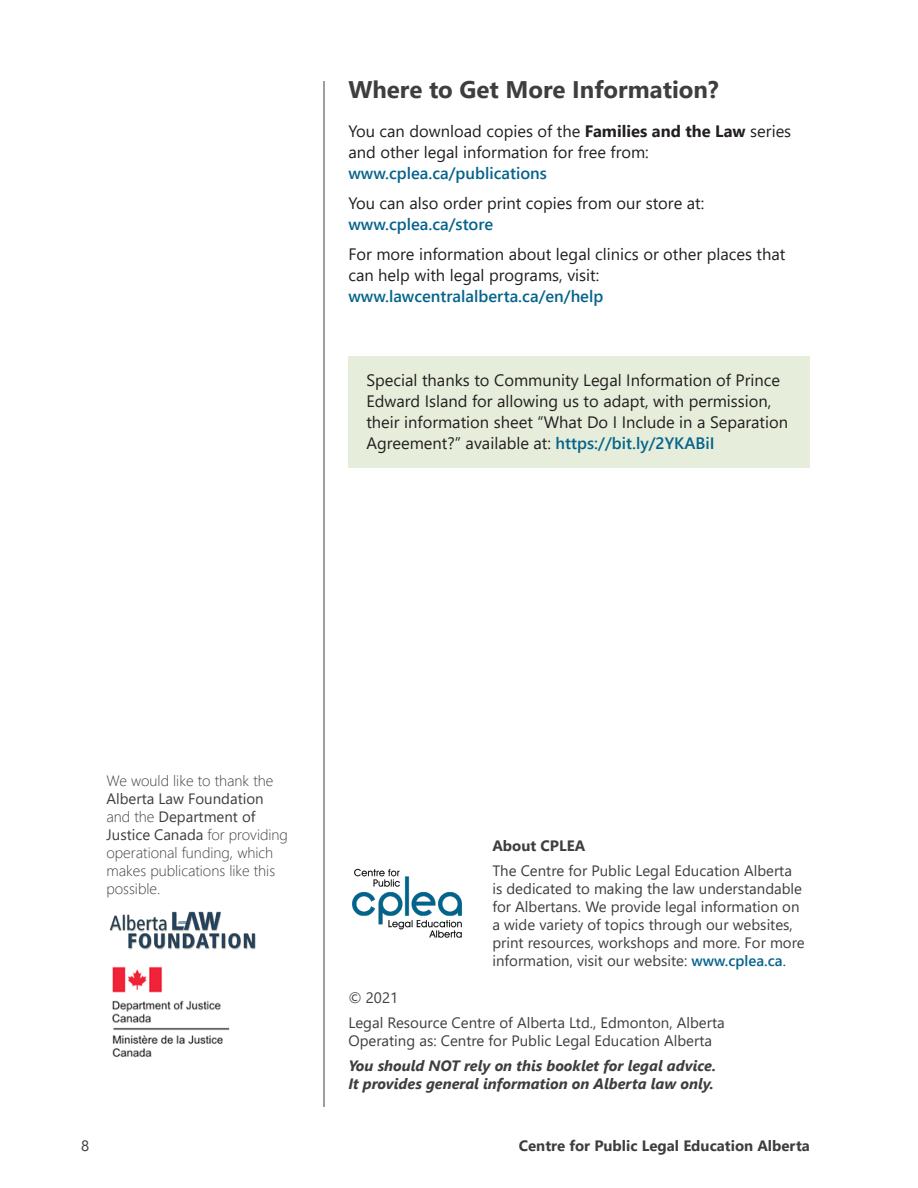
<style>
.page{position:relative;width:918px;height:1188px;background:#fff}
.page>*{position:absolute;margin:0;border:0;box-sizing:border-box;transform-origin:0 0}
.Section_Heading{font:700 24px "Segoe UI";color:#3e3e3f}
.Body{font:16.5px/21px "Segoe UI";color:#231f20}
.Sidebar_Graph_Body{font:15px/18px "Segoe UI";color:#3e3e3f}
.Sidebar_Graph_Body-2{font:300 15px/18px "Segoe UI";color:#3e3e3f}
.Sidebar_Graph_Body-3{font:italic 700 15px/18px "Segoe UI";color:#3e3e3f}
.Sidebar_Graph_Body-4{font:700 15px "Segoe UI";color:#3e3e3f}
.s1{font-weight:700}
.s2{font-weight:600;color:#05638b}
.s3{font-weight:400}
</style>
<div class="page">
<hr style="left:324px;top:81px;width:1px;height:1026px;background:#3e3e3f">
<div style="left:348px;top:356px;width:462px;height:111px;background:#e6eedb"></div>
<img style="left:109px;top:911px;width:147px;height:39px">
<img style="left:112px;top:966px;width:118px;height:92px">
<img style="left:352px;top:868px;width:110px;height:70px">
<p class="Section_Heading" style="left:348px;top:67px;width:372px">Where to Get More Information?</p>
<p class="Body" style="left:348px;top:120px;width:444px">You can download copies of the <span class="s1">Families and the Law</span> series and other legal information for free from: <span class="s2">www.cplea.ca/publications</span></p>
<p class="Body" style="left:348px;top:192px;width:358px">You can also order print copies from our store at: <span class="s2">www.cplea.ca/store</span></p>
<p class="Body" style="left:348px;top:243px;width:439px">For more information about legal clinics or other places that can help with legal programs, visit: <span class="s2">www.lawcentralalberta.ca/en/help</span></p>
<p class="Body" style="left:366px;top:369px;width:423px">Special thanks to Community Legal Information of Prince Edward Island for allowing us to adapt, with permission, their information sheet “What Do I Include in a Separation Agreement?” available at: <span class="s2">https://bit.ly/2YKABiI</span></p>
<p class="Sidebar_Graph_Body-2" style="left:106px;top:770px;width:183px">We would like to thank the<br><span class="s3">Alberta Law Foundation </span>and the <span class="s3">Department of<br>Justice Canada</span> for providing operational funding, which makes publications like this possible.</p>
<p class="Sidebar_Graph_Body-4" style="left:492px;top:831px;width:95px">About CPLEA</p>
<p class="Sidebar_Graph_Body" style="left:492px;top:860px;width:314px">The Centre for Public Legal Education Alberta is dedicated to making the law understandable for Albertans. We provide legal information on a wide variety of topics through our websites, print resources, workshops and more. For more information, visit our website: <span class="s2">www.cplea.ca</span>.</p>
<p class="Sidebar_Graph_Body" style="left:348px;top:988px;width:51px">© 2021</p>
<p class="Sidebar_Graph_Body" style="left:348px;top:1013px;width:378px">Legal Resource Centre of Alberta Ltd., Edmonton, Alberta<br>Operating as: Centre for Public Legal Education Alberta</p>
<p class="Sidebar_Graph_Body-3" style="left:348px;top:1054px;width:369px">You should NOT rely on this booklet for legal advice.<br>It provides general information on Alberta law only.</p>
<p class="Sidebar_Graph_Body" style="left:81px;top:1135px;width:10px">8</p>
<p class="Sidebar_Graph_Body-4" style="left:519px;top:1132px;width:293px">Centre for Public Legal Education Alberta</p>
</div>
